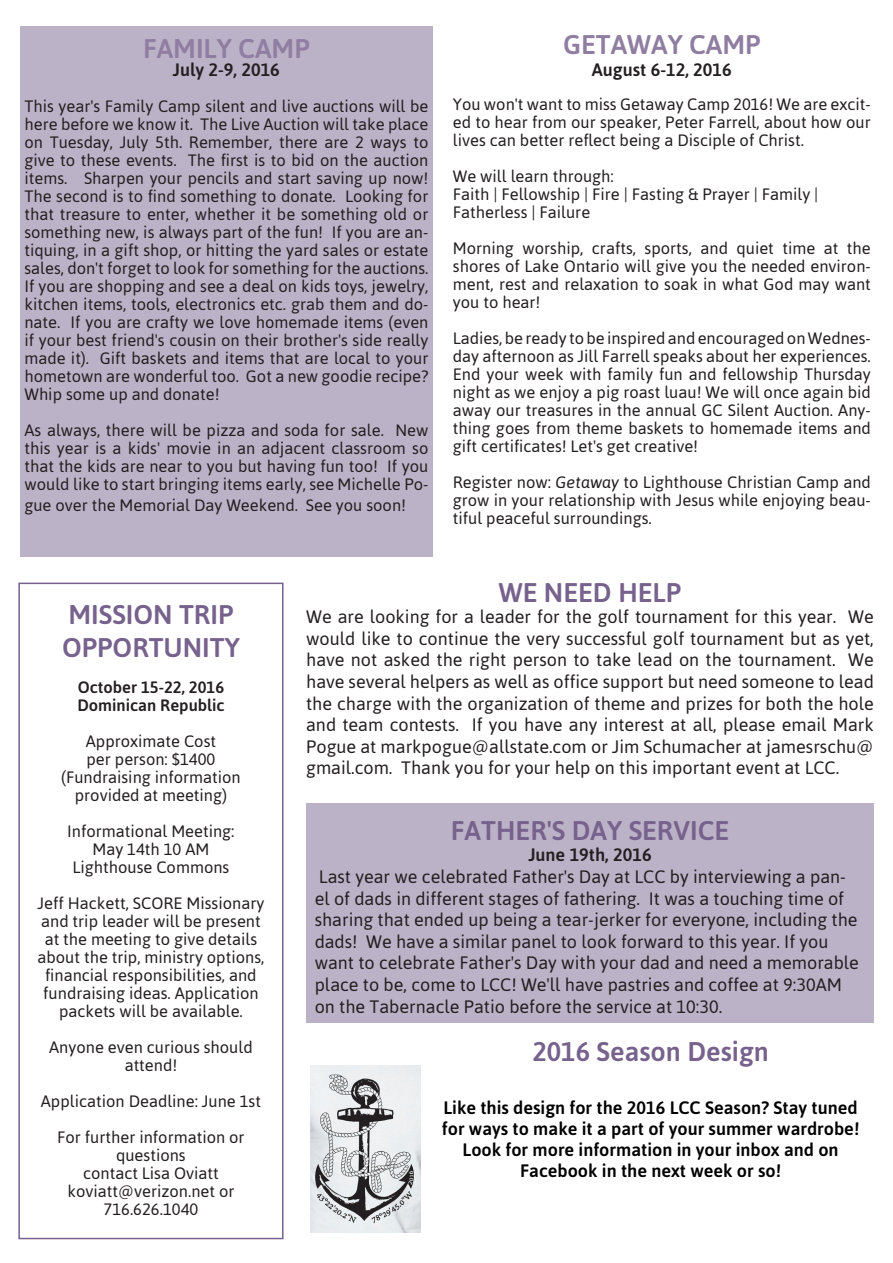
<style>
.page{position:relative;width:893px;height:1263px;background:#fff}
.page>*{position:absolute;margin:0;border:0;box-sizing:border-box;transform-origin:0 0}
.t1{font:500 27px "Asap";color:#76628c}
.t2{font:500 27px "Asap";color:#8f7ea1}
.t3{font:18px/21.6px "Asap";color:#231f20;text-align:justify}
.t4{font:500 18px "Asap";color:#000}
.t5{font:500 18px "Asap";color:#231f20}
.t6{font:16.5px/18px "Asap";color:#231f20;text-align:justify}
.t7{font:500 16.5px "Asap";color:#231f20}
.s1{font-style:italic}
</style>
<div class="page">
<div style="left:20px;top:27px;width:413px;height:530px;background:#bcb2c7"></div>
<div style="left:18px;top:583px;width:266px;height:656px;border:2px solid #76628c"></div>
<div style="left:306px;top:804px;width:568px;height:219px;background:#bcb2c7"></div>
<img style="left:310px;top:1065px;width:110px;height:167px">
<p class="t2" style="left:143px;top:31px;width:168px">FAMILY CAMP</p>
<p class="t5" style="left:173px;top:58px;width:109px">July 2-9, 2016</p>
<p class="t6" style="left:24px;top:97px;width:405px">This year's Family Camp silent and live auctions will be here before we know it. The Live Auction will take place on Tuesday, July 5th. Remember, there are 2 ways to give to these events. The first is to bid on the auction items. Sharpen your pencils and start saving up now!<br>The second is to find something to donate. Looking for that treasure to enter, whether it be something old or something new, is always part of the fun! If you are an&shy;tiquing, in a gift shop, or hitting the yard sales or estate sales, don't forget to look for something for the auctions.<br>If you are shopping and see a deal on kids toys, jewelry, kitchen items, tools, electronics etc. grab them and do&shy;nate. If you are crafty we love homemade items (even if your best friend's cousin on their brother's side really made it). Gift baskets and items that are local to your hometown are wonderful too. Got a new goodie recipe?<br>Whip some up and donate!</p>
<p class="t6" style="left:24px;top:421px;width:405px">As always, there will be pizza and soda for sale. New this year is a kids' movie in an adjacent classroom so that the kids are near to you but having fun too! If you would like to start bringing items early, see Michelle Po-</p>
<p class="t6" style="left:24px;top:496px;width:383px">gue over the Memorial Day Weekend. See you soon!</p>
<p class="t2" style="left:563px;top:27px;width:199px">GETAWAY CAMP</p>
<p class="t5" style="left:592px;top:57px;width:141px">August 6-12, 2016</p>
<p class="t6" style="left:453px;top:95px;width:419px">You won't want to miss Getaway Camp 2016! We are excit&shy;ed to hear from our speaker, Peter Farrell, about how our lives can better reflect being a Disciple of Christ.</p>
<p class="t6" style="left:453px;top:167px;width:163px">We will learn through:</p>
<p class="t6" style="left:453px;top:185px;width:367px">Faith | Fellowship | Fire | Fasting &amp; Prayer | Family |</p>
<p class="t6" style="left:453px;top:203px;width:139px">Fatherless | Failure</p>
<p class="t6" style="left:453px;top:239px;width:419px">Morning worship, crafts, sports, and quiet time at the shores of Lake Ontario will give you the needed environ&shy;ment, rest and relaxation to soak in what God may want you to hear!</p>
<p class="t6" style="left:453px;top:329px;width:419px">Ladies, be ready to be inspired and encouraged on Wednes&shy;day afternoon as Jill Farrell speaks about her experiences.</p>
<p class="t6" style="left:453px;top:365px;width:419px">End your week with family fun and fellowship Thursday night as we enjoy a pig roast luau! We will once again bid away our treasures in the annual GC Silent Auction. Any&shy;thing goes from theme baskets to homemade items and gift certificates! Let's get creative!</p>
<p class="t6" style="left:453px;top:473px;width:419px">Register now: <span class="s1">Getaway</span> to Lighthouse Christian Camp and grow in your relationship with Jesus while enjoying beau&shy;tiful peaceful surroundings.</p>
<p class="t1" style="left:68px;top:597px;width:166px">MISSION TRIP</p>
<p class="t1" style="left:62px;top:629px;width:179px">OPPORTUNITY</p>
<p class="t7" style="left:78px;top:676px;width:148px">October 15-22, 2016</p>
<p class="t7" style="left:77px;top:694px;width:149px">Dominican Republic</p>
<p class="t6" style="left:86px;top:731px;width:132px">Approximate Cost</p>
<p class="t6" style="left:87px;top:749px;width:130px">per person: $1400</p>
<p class="t6" style="left:61px;top:767px;width:181px">(Fundraising information</p>
<p class="t6" style="left:75px;top:785px;width:154px">provided at meeting)</p>
<p class="t6" style="left:67px;top:821px;width:169px">Informational Meeting:</p>
<p class="t6" style="left:92px;top:839px;width:119px">May 14th 10 AM</p>
<p class="t6" style="left:73px;top:857px;width:158px">Lighthouse Commons</p>
<p class="t6" style="left:37px;top:893px;width:228px;text-align:center">Jeff Hackett, SCORE Missionary and trip leader will be present at the meeting to give details about the trip, ministry options, financial responsibilities, and fundraising ideas. Application packets will be available.</p>
<p class="t6" style="left:49px;top:1037px;width:205px;text-align:center">Anyone even curious should attend!</p>
<p class="t6" style="left:41px;top:1091px;width:222px">Application Deadline: June 1st</p>
<p class="t6" style="left:57px;top:1127px;width:189px">For further information or</p>
<p class="t6" style="left:116px;top:1145px;width:71px">questions</p>
<p class="t6" style="left:83px;top:1163px;width:137px">contact Lisa Oviatt</p>
<p class="t6" style="left:67px;top:1181px;width:169px;text-align:center">koviatt@verizon.net or<br>716.626.1040</p>
<p class="t1" style="left:499px;top:574px;width:184px">WE NEED HELP</p>
<p class="t3" style="left:306px;top:605px;width:569px">We are looking for a leader for the golf tournament for this year. We would like to continue the very successful golf tournament but as yet, have not asked the right person to take lead on the tournament. We have several helpers as well as office support but need someone to lead the charge with the organization of theme and prizes for both the hole and team contests. If you have any interest at all, please email Mark Pogue at markpogue@allstate.com or Jim Schumacher at jamesrschu@ gmail.com. Thank you for your help on this important event at LCC.</p>
<p class="t1" style="left:451px;top:812px;width:280px">FATHER'S DAY SERVICE</p>
<p class="t5" style="left:528px;top:843px;width:125px">June 19th, 2016</p>
<p class="t3" style="left:315px;top:865px;width:546px;text-align:left">Last year we celebrated Father's Day at LCC by interviewing a pan&shy;el of dads in different stages of fathering. It was a touching time of sharing that ended up being a tear-jerker for everyone, including the dads! We have a similar panel to look forward to this year. If you want to celebrate Father's Day with your dad and need a memorable place to be, come to LCC! We'll have pastries and coffee at 9:30AM on the Tabernacle Patio before the service at 10:30.</p>
<p class="t1" style="left:532px;top:1033px;width:238px">2016 Season Design</p>
<p class="t4" style="left:444px;top:1096px;width:416px">Like this design for the 2016 LCC Season? Stay tuned</p>
<p class="t4" style="left:442px;top:1117px;width:419px">for ways to make it a part of your summer wardrobe!</p>
<p class="t4" style="left:463px;top:1138px;width:377px">Look for more information in your inbox and on</p>
<p class="t4" style="left:520px;top:1159px;width:262px">Facebook in the next week or so!</p>
</div>
